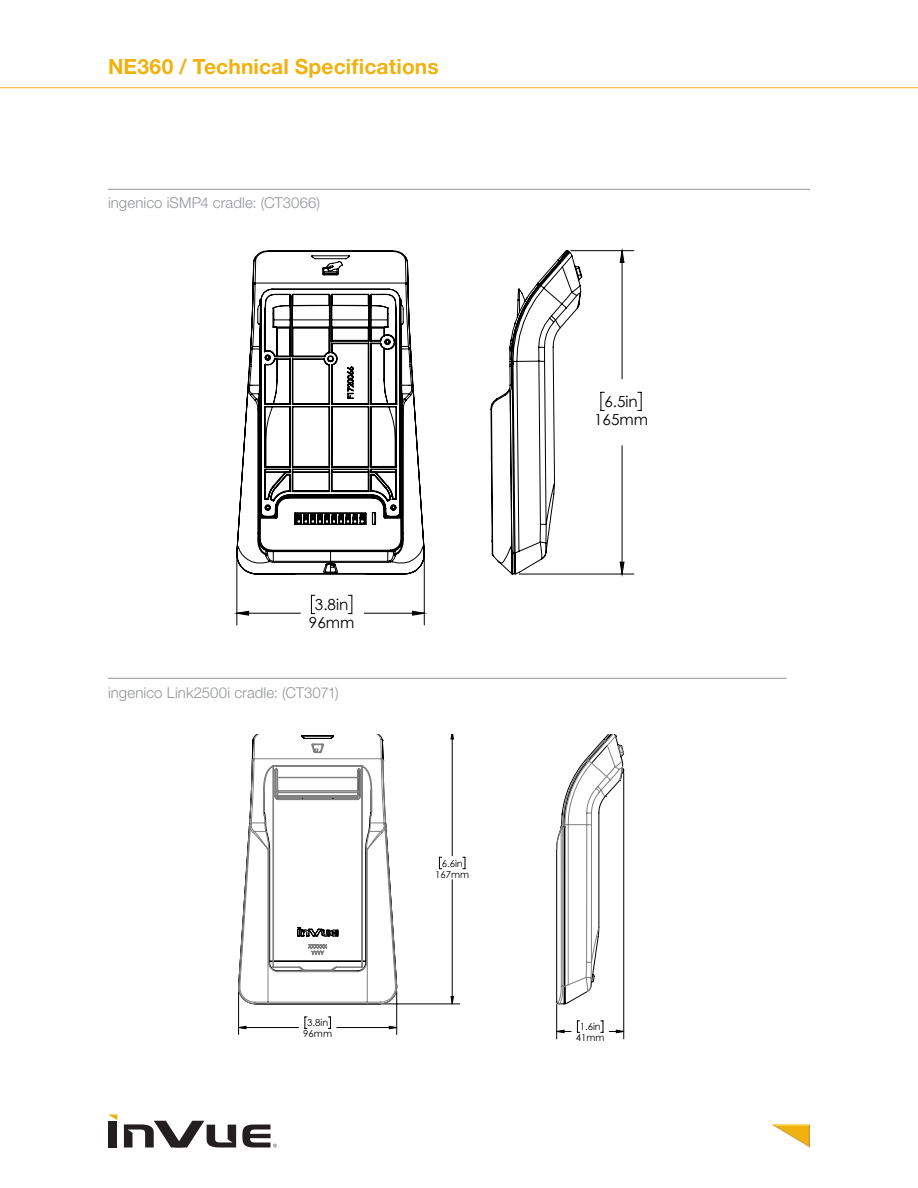
<style>
.page{position:relative;width:918px;height:1188px;background:#fff}
.page>*{position:absolute;margin:0;border:0;box-sizing:border-box;transform-origin:0 0}
.t1{font:700 21px "Helvetica Neue LT Std";letter-spacing:.005em;color:#efb211}
.t2{font:15.3px/17.5px "Century Gothic";color:#000;text-align:center}
.t3{font:300 15px "Helvetica Neue LT Std";letter-spacing:.005em;color:#939598}
.t4{font:9.6px/11.1px "Century Gothic";color:#000;text-align:center}
</style>
<div class="page">
<div style="left:109px;top:1121px;width:8px;height:26px;background:#231f20"></div>
<svg style="left:124px;top:1121px;width:112px;height:26px"></svg>
<svg style="left:109px;top:1115px;width:8px;height:5px"></svg>
<svg style="left:242px;top:1125px;width:35px;height:23px"></svg>
<svg style="left:772px;top:1125px;width:38px;height:23px"></svg>
<hr style="left:0;top:87px;width:918px;height:1px;background:#efb211">
<hr style="left:108px;top:189px;width:702px;height:1px;background:#939598">
<hr style="left:238px;top:992px;width:1px;height:43px;background:#000">
<hr style="left:396px;top:991px;width:1px;height:44px;background:#000">
<hr style="left:556px;top:1005px;width:1px;height:34px;background:#000">
<hr style="left:623px;top:772px;width:1px;height:267px;background:#000">
<svg style="left:239px;top:735px;width:385px;height:298px"></svg>
<svg style="left:238px;top:735px;width:159px;height:270px"></svg>
<svg style="left:556px;top:735px;width:68px;height:270px"></svg>
<svg style="left:236px;top:251px;width:389px;height:365px"></svg>
<hr style="left:364px;top:613px;width:60px;height:1px;background:#000">
<hr style="left:237px;top:613px;width:63px;height:1px;background:#000">
<hr style="left:424px;top:557px;width:1px;height:68px;background:#000">
<hr style="left:237px;top:557px;width:1px;height:68px;background:#000">
<svg style="left:348px;top:595px;width:4px;height:19px"></svg>
<svg style="left:311px;top:595px;width:4px;height:19px"></svg>
<hr style="left:622px;top:251px;width:1px;height:128px;background:#000">
<hr style="left:622px;top:446px;width:1px;height:128px;background:#000">
<hr style="left:571px;top:250px;width:63px;height:1px;background:#000">
<hr style="left:519px;top:574px;width:115px;height:1px;background:#000">
<svg style="left:638px;top:392px;width:4px;height:19px"></svg>
<svg style="left:601px;top:392px;width:3px;height:19px"></svg>
<svg style="left:413px;top:611px;width:11px;height:4px"></svg>
<svg style="left:237px;top:611px;width:12px;height:4px"></svg>
<svg style="left:620px;top:251px;width:4px;height:11px"></svg>
<svg style="left:620px;top:562px;width:4px;height:12px"></svg>
<svg style="left:236px;top:250px;width:347px;height:325px"></svg>
<hr style="left:108px;top:678px;width:679px;height:1px;background:#939598">
<h1 class="t1" style="left:108px;top:54px;width:332px">NE360 / Technical Specifications</h1>
<p class="t3" style="left:108px;top:193px;width:214px">ingenico iSMP4 cradle: (CT3066)</p>
<p class="t2" style="left:309px;top:596px;width:47px">3.8in<br>96mm</p>
<p class="t3" style="left:108px;top:684px;width:232px">ingenico Link2500i cradle: (CT3071)</p>
<p class="t4" style="left:435px;top:857px;width:36px">6.6in<br>167mm</p>
<p class="t2" style="left:594px;top:393px;width:55px">6.5in<br>165mm</p>
<p class="t4" style="left:303px;top:1017px;width:30px">3.8in<br>96mm</p>
<p class="t4" style="left:576px;top:1021px;width:30px">1.6in<br>41mm</p>
</div>
